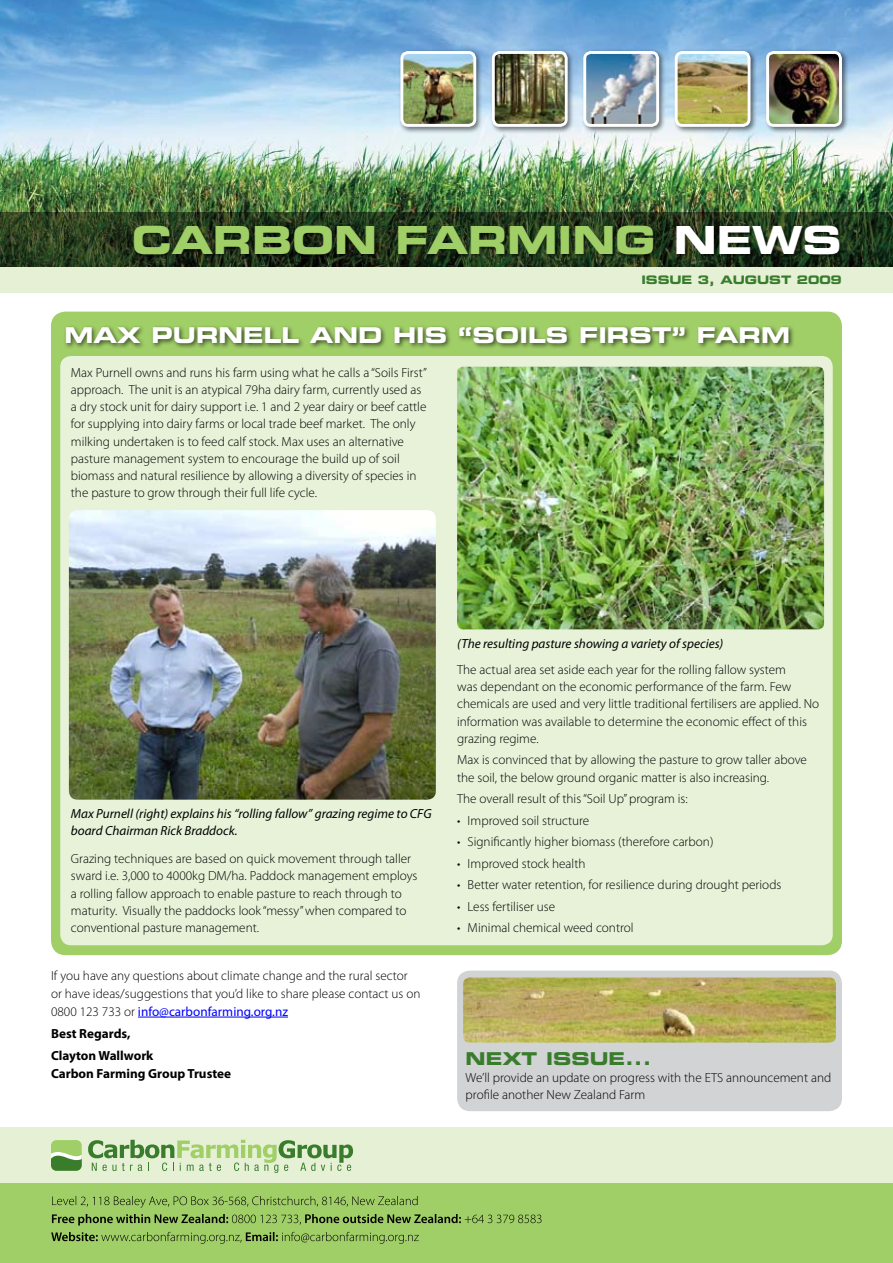
<style>
.page{position:relative;width:893px;height:1263px;background:#fff}
.page>*{position:absolute;margin:0;border:0;box-sizing:border-box;transform-origin:0 0}
.t1{font:38.7px "Eurostile Bold Extended Two";letter-spacing:-.005em;color:#a0ce67}
.t2{font:21.75px "Eurostile Bold Extended Two";color:#fff}
.t3{font:17.7px "Eurostile Bold Extended Two";color:#387c2c}
.t4{font:300 13.2px/17.2px "Myriad Pro";color:#000}
.t5{font:italic 13.2px/17.2px "Myriad Pro";color:#000}
.t6{font:700 13.2px/22.2px "Myriad Pro";color:#000}
.t7{font:11.7px "Eurostile Bold Extended Two";letter-spacing:-.005em;color:#387c2c}
.s1{color:#fff}
.s2{font-weight:400;color:#00f}
</style>
<div class="page">
<div style="left:0;top:267px;width:893px;height:25px;background:#e5f0d5"></div>
<div style="left:0;top:1155px;width:893px;height:108px;background:#a0ce67"></div>
<div style="left:0;top:1127px;width:893px;height:56px;background:#e5f0d5"></div>
<img style="left:0;top:0;width:893px;height:212px">
<svg style="left:51px;top:1232px;width:368px;height:12px"></svg>
<svg style="left:52px;top:1214px;width:489px;height:11px"></svg>
<svg style="left:52px;top:1196px;width:366px;height:12px"></svg>
<svg style="left:88px;top:1140px;width:265px;height:33px"></svg>
<div style="left:51px;top:1140px;width:31px;height:31px;background:#a0ce67;border-radius:5px"></div>
<svg style="left:51px;top:1152px;width:31px;height:19px"></svg>
<svg style="left:0;top:212px;width:893px;height:55px;background:#273c1e"></svg>
<div style="left:134px;top:226px;width:759px;height:62px;background:#000;opacity:.5"></div>
<div style="left:398px;top:48px;width:457px;height:92px;background:#000;opacity:.5"></div>
<img style="left:404px;top:52px;width:71px;height:71px">
<div style="left:400px;top:51px;width:76px;height:76px;border:3px solid #fff;border-radius:6px"></div>
<img style="left:493px;top:52px;width:71px;height:71px">
<div style="left:492px;top:51px;width:76px;height:76px;border:3px solid #fff;border-radius:6px"></div>
<img style="left:587px;top:52px;width:71px;height:71px">
<div style="left:583px;top:51px;width:76px;height:76px;border:3px solid #fff;border-radius:6px"></div>
<img style="left:676px;top:52px;width:73px;height:71px">
<div style="left:675px;top:51px;width:75px;height:76px;border:3px solid #fff;border-radius:6px"></div>
<img style="left:770px;top:55px;width:68px;height:68px">
<div style="left:766px;top:51px;width:76px;height:76px;border:3px solid #fff;border-radius:6px"></div>
<div style="left:457px;top:970px;width:385px;height:141px;background:#d1d3d4;border-radius:13px"></div>
<img style="left:463px;top:977px;width:373px;height:65px">
<hr style="left:138px;top:1017px;width:150px;height:1px;background:#00f">
<div style="left:51px;top:312px;width:791px;height:643px;background:#a0ce67;border-radius:14px"></div>
<div style="left:60px;top:356px;width:773px;height:589px;background:#e7f2d8;border-radius:11px"></div>
<img style="left:69px;top:510px;width:367px;height:290px">
<img style="left:457px;top:373px;width:367px;height:256px">
<div style="left:64px;top:325px;width:797px;height:48px;background:#000;opacity:.6"></div>
<h1 class="t1" style="left:132px;top:213px;width:712px">CARBON FARMING <span class="s1">NEWS</span></h1>
<p class="t7" style="left:641px;top:271px;width:202px">ISSUE 3, AUGUST 2009</p>
<h2 class="t2" style="left:64px;top:319px;width:727px">MAX PURNELL AND HIS “SOILS FIRST” FARM</h2>
<p class="t4" style="left:71px;top:363px;width:358px">Max Purnell owns and runs his farm using what he calls a “Soils First” approach. The unit is an atypical 79ha dairy farm, currently used as a dry stock unit for dairy support i.e. 1 and 2 year dairy or beef cattle for supplying into dairy farms or local trade beef market. The only milking undertaken is to feed calf stock. Max uses an alternative pasture management system to encourage the build up of soil biomass and natural resilience by allowing a diversity of species in the pasture to grow through their full life cycle.</p>
<p class="t5" style="left:71px;top:805px;width:362px">Max Purnell (right) explains his “rolling fallow” grazing regime to CFG board Chairman Rick Braddock.</p>
<p class="t4" style="left:71px;top:850px;width:348px">Grazing techniques are based on quick movement through taller sward i.e. 3,000 to 4000kg DM/ha. Paddock management employs a rolling fallow approach to enable pasture to reach through to maturity. Visually the paddocks look “messy” when compared to conventional pasture management.</p>
<p class="t4" style="left:51px;top:967px;width:371px;line-height:17.7px">If you have any questions about climate change and the rural sector or have ideas/suggestions that you’d like to share please contact us on<br>0800 123 733 or <span class="s2">info@carbonfarming.org.nz</span></p>
<p class="t6" style="left:51px;top:1022px;width:104px">Best Regards,<br>Clayton Wallwork</p>
<p class="t6" style="left:51px;top:1062px;width:182px">Carbon Farming Group Trustee</p>
<p class="t5" style="left:457px;top:635px;width:268px">(The resulting pasture showing a variety of species)</p>
<p class="t4" style="left:457px;top:661px;width:364px">The actual area set aside each year for the rolling fallow system<br>was dependant on the economic performance of the farm. Few chemicals are used and very little traditional fertilisers are applied. No information was available to determine the economic effect of this grazing regime.</p>
<p class="t4" style="left:457px;top:751px;width:351px">Max is convinced that by allowing the pasture to grow taller above the soil, the below ground organic matter is also increasing.</p>
<p class="t4" style="left:457px;top:790px;width:232px">The overall result of this “Soil Up” program is:</p>
<p class="t4" style="left:457px;top:811px;width:134px">• Improved soil structure</p>
<p class="t4" style="left:457px;top:833px;width:258px">• Significantly higher biomass (therefore carbon)</p>
<p class="t4" style="left:457px;top:854px;width:130px">• Improved stock health</p>
<p class="t4" style="left:457px;top:876px;width:326px">• Better water retention, for resilience during drought periods</p>
<p class="t4" style="left:457px;top:897px;width:100px">• Less fertiliser use</p>
<p class="t4" style="left:457px;top:919px;width:178px">• Minimal chemical weed control</p>
<h3 class="t3" style="left:466px;top:1046px;width:187px">NEXT ISSUE...</h3>
<p class="t4" style="left:466px;top:1069px;width:367px">We’ll provide an update on progress with the ETS announcement and profile another New Zealand Farm</p>
</div>
